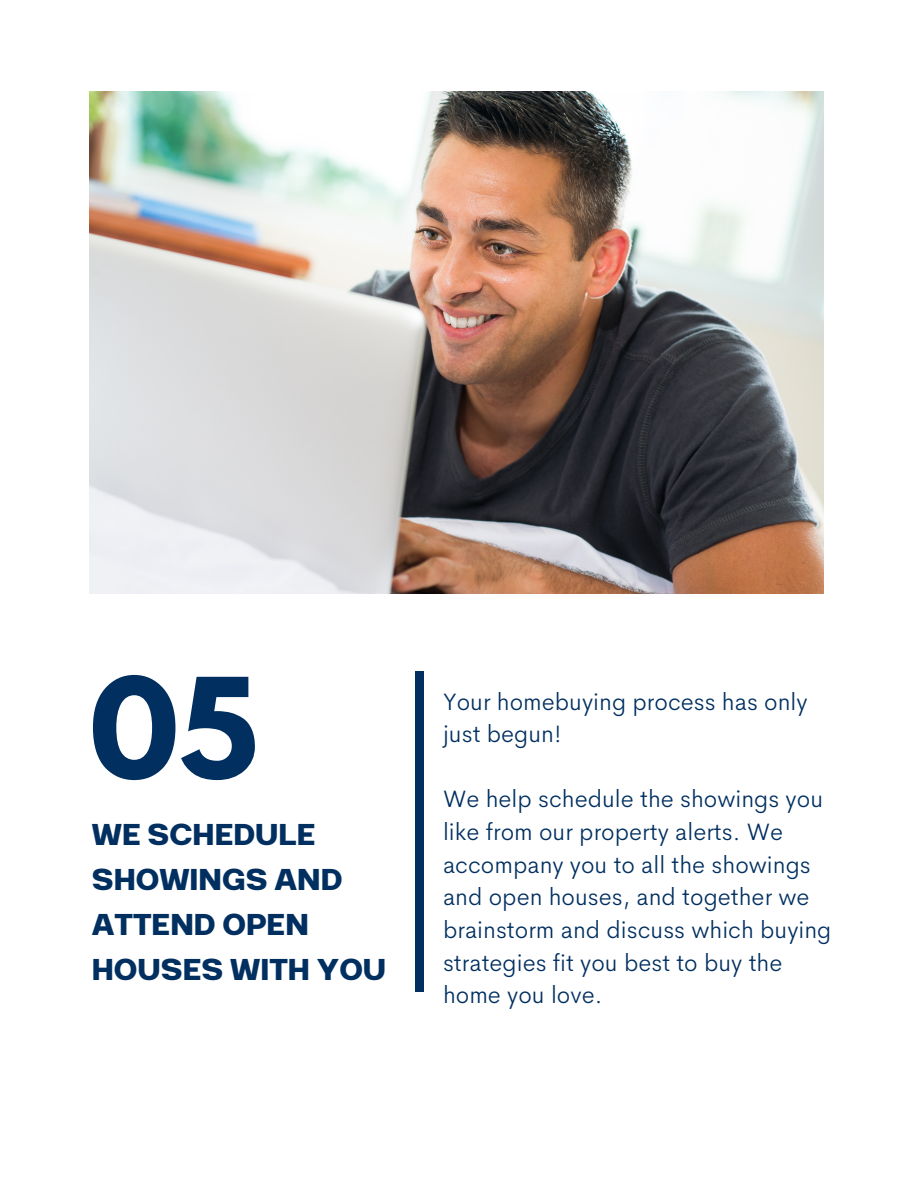
<style>
.page{position:relative;width:918px;height:1188px;background:#fff}
.page>*{position:absolute;margin:0;border:0;box-sizing:border-box;transform-origin:0 0}
.t1{font:700 123px "League Spartan";color:#002f60}
.t2{font:700 36px/45px "Breul Grotesk A";color:#002f60}
.t3{font:300 24px/32.7px "Cerebri Sans";color:#002f60}
</style>
<div class="page">
<img style="left:89px;top:92px;width:735px;height:502px">
<div style="left:416px;top:671px;width:7px;height:321px;background:#002f60"></div>
<p class="t1" style="left:89px;top:668px;width:170px">05</p>
<p class="t2" style="left:92px;top:809px;width:252px">WE SCHEDULE<br>SHOWINGS AND<br>ATTEND OPEN</p>
<p class="t2" style="left:92px;top:944px;width:296px">HOUSES WITH YOU</p>
<p class="t3" style="left:443px;top:685px;width:366px">Your homebuying process has only just begun!</p>
<p class="t3" style="left:443px;top:783px;width:390px">We help schedule the showings you like from our property alerts. We accompany you to all the showings and open houses, and together we brainstorm and discuss which buying strategies fit you best to buy the home you love.</p>
</div>
